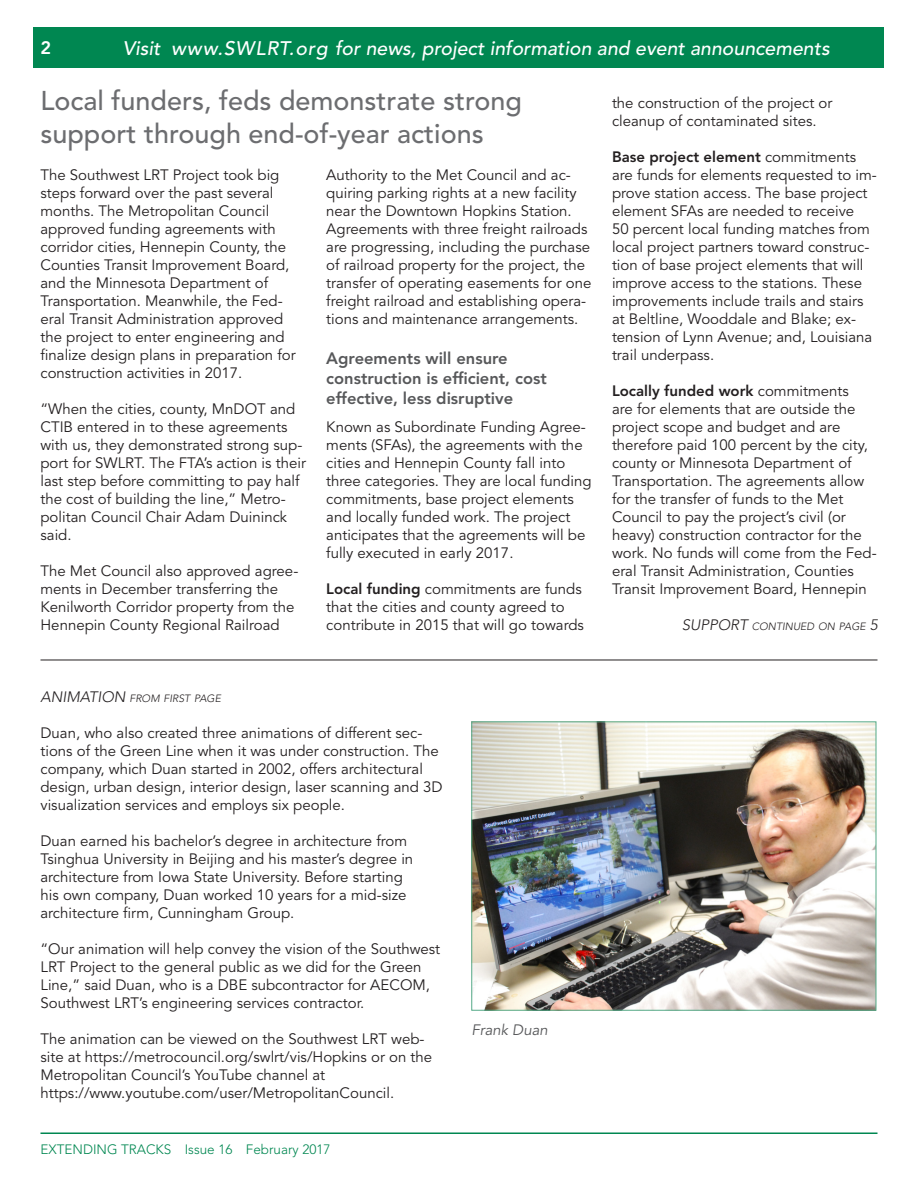
<style>
.page{position:relative;width:918px;height:1188px;background:#fff}
.page>*{position:absolute;margin:0;border:0;box-sizing:border-box;transform-origin:0 0}
.Sub_2_-_18pt{font:500 27px/32.4px "Avenir LT Std";color:#6c6d70}
.t1{font:italic 500 19.5px "Avenir LT Std";color:#fff}
.Page_Number{font:800 18px "Avenir LT Std";color:#fff}
.Sub_3_-_11pt{font:800 16.5px/19.8px "Avenir LT Std";color:#57585a}
.Text_Paragraph{font:15px/18px "Avenir LT Std";color:#231f20}
.t2{font:italic 15px "Avenir LT Std";color:#57585a}
.t3{font:300 13.5px "Avenir LT Std";color:#008751}
.t4{font:italic 300 10.5px "Avenir LT Std";color:#231f20}
.s1{font-weight:800}
.s2{font-size:15px}
</style>
<div class="page">
<div style="left:34px;top:27px;width:850px;height:41px;background:#008751"></div>
<hr style="left:40px;top:1132px;width:838px;height:2px;background:#008751">
<img style="left:473px;top:723px;width:401px;height:286px">
<div style="left:471px;top:721px;width:405px;height:290px;border:1px solid #5a8"></div>
<hr style="left:40px;top:660px;width:838px;height:1px;background:#231f20">
<p class="Page_Number" style="left:40px;top:37px;width:12px">2</p>
<h2 class="t1" style="left:123px;top:37px;width:708px">Visit www.SWLRT.org for news, project information and event announcements</h2>
<h2 class="Sub_2_-_18pt" style="left:40px;top:86px;width:483px">Local funders, feds demonstrate strong support through end-of-year actions</h2>
<p class="Text_Paragraph" style="left:40px;top:166px;width:257px">The Southwest LRT Project took big steps forward over the past several months. The Metropolitan Council approved funding agreements with corridor cities, Hennepin County, the Counties Transit Improvement Board, and the Minnesota Department of Transportation. Meanwhile, the Fed&shy;eral Transit Administration approved the project to enter engineering and finalize design plans in preparation for construction activities in 2017.</p>
<p class="Text_Paragraph" style="left:40px;top:400px;width:267px">“When the cities, county, MnDOT and CTIB entered in to these agreements with us, they demonstrated strong sup&shy;port for SWLRT. The FTA’s action is their last step before committing to pay half the cost of building the line,” Metro&shy;politan Council Chair Adam Duininck said.</p>
<p class="Text_Paragraph" style="left:40px;top:562px;width:259px">The Met Council also approved agree&shy;ments in December transferring the Kenilworth Corridor property from the Hennepin County Regional Railroad</p>
<p class="Text_Paragraph" style="left:326px;top:166px;width:267px">Authority to the Met Council and ac&shy;quiring parking rights at a new facility near the Downtown Hopkins Station.<br>Agreements with three freight railroads are progressing, including the purchase of railroad property for the project, the transfer of operating easements for one freight railroad and establishing opera&shy;tions and maintenance arrangements.</p>
<h3 class="Sub_3_-_11pt" style="left:326px;top:348px;width:222px">Agreements will ensure construction is efficient, cost effective, less disruptive</h3>
<p class="Text_Paragraph" style="left:326px;top:418px;width:267px">Known as Subordinate Funding Agree&shy;ments (SFAs), the agreements with the cities and Hennepin County fall into three categories. They are local funding commitments, base project elements and locally funded work. The project anticipates that the agreements will be fully executed in early 2017.</p>
<p class="Text_Paragraph" style="left:326px;top:580px;width:259px"><span class="s1">Local funding</span> commitments are funds that the cities and county agreed to contribute in 2015 that will go towards</p>
<p class="Text_Paragraph" style="left:612px;top:94px;width:222px">the construction of the project or cleanup of contaminated sites.</p>
<p class="Text_Paragraph" style="left:612px;top:148px;width:266px"><span class="s1">Base project element</span> commitments are funds for elements requested to im&shy;prove station access. The base project element SFAs are needed to receive<br>50 percent local funding matches from local project partners toward construc&shy;tion of base project elements that will improve access to the stations. These improvements include trails and stairs at Beltline, Wooddale and Blake; ex&shy;tension of Lynn Avenue; and, Louisiana trail underpass.</p>
<p class="Text_Paragraph" style="left:612px;top:382px;width:266px"><span class="s1">Locally funded work</span> commitments<br>are for elements that are outside the project scope and budget and are therefore paid 100 percent by the city, county or Minnesota Department of Transportation. The agreements allow for the transfer of funds to the Met Council to pay the project’s civil (or heavy) construction contractor for the work. No funds will come from the Fed&shy;eral Transit Administration, Counties Transit Improvement Board, Hennepin</p>
<p class="t4" style="left:682px;top:620px;width:197px"><span class="s2">SUPPORT</span> CONTINUED ON PAGE <span class="s2">5</span></p>
<p class="t4" style="left:40px;top:692px;width:182px"><span class="s2">ANIMATION</span> FROM FIRST PAGE</p>
<p class="Text_Paragraph" style="left:40px;top:724px;width:404px">Duan, who also created three animations of different sec&shy;tions of the Green Line when it was under construction. The company, which Duan started in 2002, offers architectural design, urban design, interior design, laser scanning and 3D visualization services and employs six people.</p>
<p class="Text_Paragraph" style="left:40px;top:832px;width:374px">Duan earned his bachelor’s degree in architecture from Tsinghua University in Beijing and his master’s degree in architecture from Iowa State University. Before starting his own company, Duan worked 10 years for a mid-size architecture firm, Cunningham Group.</p>
<p class="Text_Paragraph" style="left:40px;top:940px;width:401px">“Our animation will help convey the vision of the Southwest LRT Project to the general public as we did for the Green Line,” said Duan, who is a DBE subcontractor for AECOM, Southwest LRT’s engineering services contractor.</p>
<p class="Text_Paragraph" style="left:40px;top:1030px;width:393px">The animation can be viewed on the Southwest LRT web&shy;site at https://metrocouncil.org/swlrt/vis/Hopkins or on the Metropolitan Council’s YouTube channel at https://www.youtube.com/user/MetropolitanCouncil.</p>
<p class="t3" style="left:40px;top:1142px;width:291px">EXTENDING TRACKS Issue 16 February 2017</p>
<p class="t2" style="left:471px;top:1022px;width:78px">Frank Duan</p>
</div>
